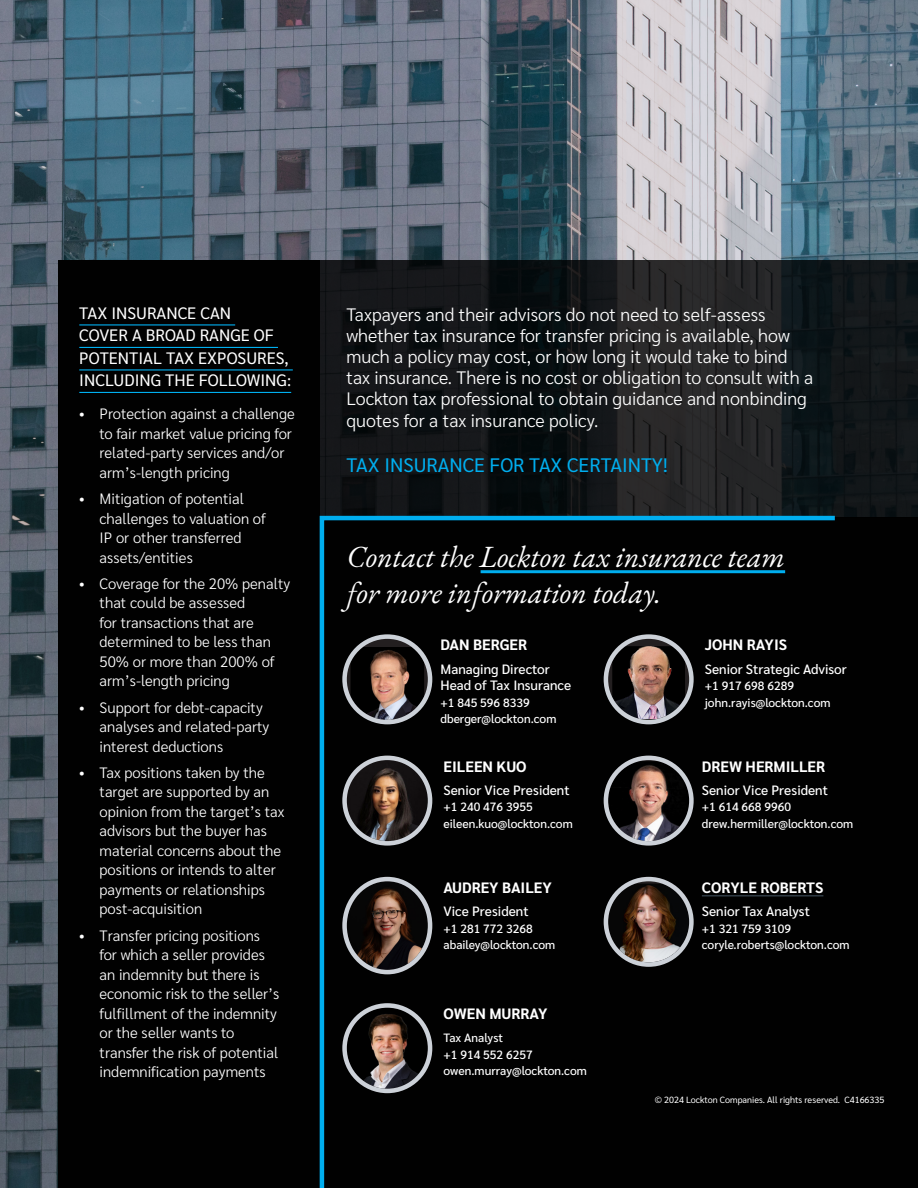
<style>
.page{position:relative;width:918px;height:1188px;background:#fff}
.page>*{position:absolute;margin:0;border:0;box-sizing:border-box;transform-origin:0 0}
.Header_1{font:italic 30px/36px "EB Garamond";color:#fff}
.Graphic_Body_Center{font:19.5px "Sarabun";color:#00aeef}
.Graphic_Body_Center-2{font:300 18px/21.3px "Sarabun";color:#fff}
.Header__Charts__Tables__Graphics{font:16.5px/22.5px "Sarabun";color:#fff}
.t1{font:300 15px/19.5px "Sarabun";color:#fff}
.Graphic_Header_Center{font:700 15px "Sarabun";color:#fff}
.Graphic_Body_Center-3{font:500 13.5px/16.5px "Sarabun";color:#fff}
.Graphic_Body_Center-4{font:500 12px/16.5px "Sarabun";color:#fff}
.Copyright_Image_File_Path{font:9px "Sarabun";color:#fff}
</style>
<div class="page">
<img style="left:0;top:0;width:918px;height:1188px">
<div style="left:58px;top:517px;width:860px;height:671px;background:#010101"></div>
<svg style="left:320px;top:260px;width:598px;height:257px;background:#15181a"></svg>
<div style="left:58px;top:260px;width:262px;height:257px;background:#010101"></div>
<hr style="left:79px;top:324px;width:156px;height:2px;background:#00aeef">
<hr style="left:79px;top:347px;width:199px;height:1px;background:#00aeef">
<hr style="left:79px;top:369px;width:214px;height:2px;background:#00aeef">
<hr style="left:79px;top:392px;width:212px;height:1px;background:#00aeef">
<svg style="left:319px;top:514px;width:520px;height:674px"></svg>
<svg style="left:345px;top:1005px;width:85px;height:86px"></svg>
<img style="left:347px;top:1008px;width:81px;height:81px;border-radius:40px">
<div style="left:342px;top:1003px;width:90px;height:90px;border:4px solid #ccd1d8;border-radius:50%"></div>
<svg style="left:345px;top:637px;width:85px;height:85px"></svg>
<img style="left:350px;top:647px;width:74px;height:73px">
<div style="left:342px;top:634px;width:90px;height:90px;border:4px solid #ccd1d8;border-radius:50%"></div>
<img style="left:608px;top:761px;width:81px;height:80px">
<div style="left:604px;top:756px;width:90px;height:90px;border:4px solid #ccd1d8;border-radius:50%"></div>
<svg style="left:606px;top:637px;width:85px;height:85px"></svg>
<img style="left:612px;top:646px;width:73px;height:73px">
<div style="left:604px;top:634px;width:90px;height:90px;border:4px solid #ccd1d8;border-radius:50%"></div>
<img style="left:608px;top:884px;width:81px;height:78px">
<div style="left:604px;top:877px;width:90px;height:90px;border:4px solid #ccd1d8;border-radius:50%"></div>
<hr style="left:702px;top:895px;width:121px;height:1px;background:#475865">
<img style="left:347px;top:881px;width:81px;height:89px">
<div style="left:342px;top:877px;width:90px;height:97px;border:4px solid #ccd1d8;border-radius:50%"></div>
<svg style="left:345px;top:758px;width:85px;height:85px"></svg>
<img style="left:347px;top:760px;width:81px;height:81px;border-radius:40px">
<div style="left:342px;top:756px;width:90px;height:90px;border:4px solid #ccd1d8;border-radius:50%"></div>
<p class="Header__Charts__Tables__Graphics" style="left:79px;top:302px;width:213px">TAX INSURANCE CAN<br>COVER A BROAD RANGE OF<br>POTENTIAL TAX EXPOSURES,<br>INCLUDING THE FOLLOWING:</p>
<p class="t1" style="left:100px;top:405px;width:197px;text-indent:-20px">• Protection against a challenge to fair market value pricing for related-party services and/or arm’s-length pricing</p>
<p class="t1" style="left:100px;top:489px;width:168px;text-indent:-20px">• Mitigation of potential challenges to valuation of<br>IP or other transferred assets/entities</p>
<p class="t1" style="left:100px;top:574px;width:192px;text-indent:-20px">• Coverage for the 20% penalty that could be assessed<br>for transactions that are determined to be less than<br>50% or more than 200% of arm’s-length pricing</p>
<p class="t1" style="left:100px;top:698px;width:171px;text-indent:-20px">• Support for debt-capacity analyses and related-party interest deductions</p>
<p class="t1" style="left:100px;top:763px;width:186px;text-indent:-20px">• Tax positions taken by the target are supported by an opinion from the target’s tax advisors but the buyer has material concerns about the positions or intends to alter payments or relationships post-acquisition</p>
<p class="t1" style="left:100px;top:926px;width:181px;text-indent:-20px">• Transfer pricing positions for which a seller provides an indemnity but there is economic risk to the seller’s fulfillment of the indemnity or the seller wants to transfer the risk of potential indemnification payments</p>
<p class="Graphic_Body_Center-2" style="left:346px;top:304px;width:468px">Taxpayers and their advisors do not need to self-assess whether tax insurance for transfer pricing is available, how much a policy may cost, or how long it would take to bind tax insurance. There is no cost or obligation to consult with a Lockton tax professional to obtain guidance and nonbinding quotes for a tax insurance policy.</p>
<p class="Graphic_Body_Center" style="left:346px;top:454px;width:323px">TAX INSURANCE FOR TAX CERTAINTY!</p>
<p class="Header_1" style="left:347px;top:539px;width:440px">Contact the Lockton tax insurance team for more information today.</p>
<p class="Graphic_Header_Center" style="left:441px;top:636px;width:88px">DAN BERGER</p>
<p class="Graphic_Body_Center-3" style="left:441px;top:661px;width:132px">Managing Director<br>Head of Tax Insurance</p>
<p class="Graphic_Body_Center-4" style="left:441px;top:694px;width:117px">+1 845 596 8339 dberger@lockton.com</p>
<p class="Graphic_Header_Center" style="left:444px;top:758px;width:85px">EILEEN KUO</p>
<p class="Graphic_Body_Center-3" style="left:444px;top:782px;width:128px">Senior Vice President</p>
<p class="Graphic_Body_Center-4" style="left:444px;top:799px;width:131px">+1 240 476 3955 eileen.kuo@lockton.com</p>
<p class="Graphic_Header_Center" style="left:444px;top:879px;width:110px">AUDREY BAILEY</p>
<p class="Graphic_Body_Center-3" style="left:444px;top:903px;width:87px">Vice President</p>
<p class="Graphic_Body_Center-4" style="left:444px;top:920px;width:113px">+1 281 772 3268 abailey@lockton.com</p>
<p class="Graphic_Header_Center" style="left:444px;top:1005px;width:106px">OWEN MURRAY</p>
<p class="Graphic_Body_Center-4" style="left:444px;top:1030px;width:145px">Tax Analyst<br>+1 914 552 6257 owen.murray@lockton.com</p>
<p class="Graphic_Header_Center" style="left:705px;top:636px;width:84px">JOHN RAYIS</p>
<p class="Graphic_Body_Center-3" style="left:705px;top:661px;width:144px">Senior Strategic Advisor</p>
<p class="Graphic_Body_Center-4" style="left:705px;top:678px;width:127px">+1 917 698 6289 john.rayis@lockton.com</p>
<p class="Graphic_Header_Center" style="left:702px;top:758px;width:125px">DREW HERMILLER</p>
<p class="Graphic_Body_Center-3" style="left:702px;top:782px;width:128px">Senior Vice President</p>
<p class="Graphic_Body_Center-4" style="left:702px;top:799px;width:153px">+1 614 668 9960 drew.hermiller@lockton.com</p>
<p class="Graphic_Header_Center" style="left:702px;top:879px;width:123px">CORYLE ROBERTS</p>
<p class="Graphic_Body_Center-3" style="left:702px;top:903px;width:110px">Senior Tax Analyst</p>
<p class="Graphic_Body_Center-4" style="left:702px;top:920px;width:149px">+1 321 759 3109 coryle.roberts@lockton.com</p>
<p class="Copyright_Image_File_Path" style="left:655px;top:1095px;width:231px">© 2024 Lockton Companies. All rights reserved. C4166335</p>
</div>
